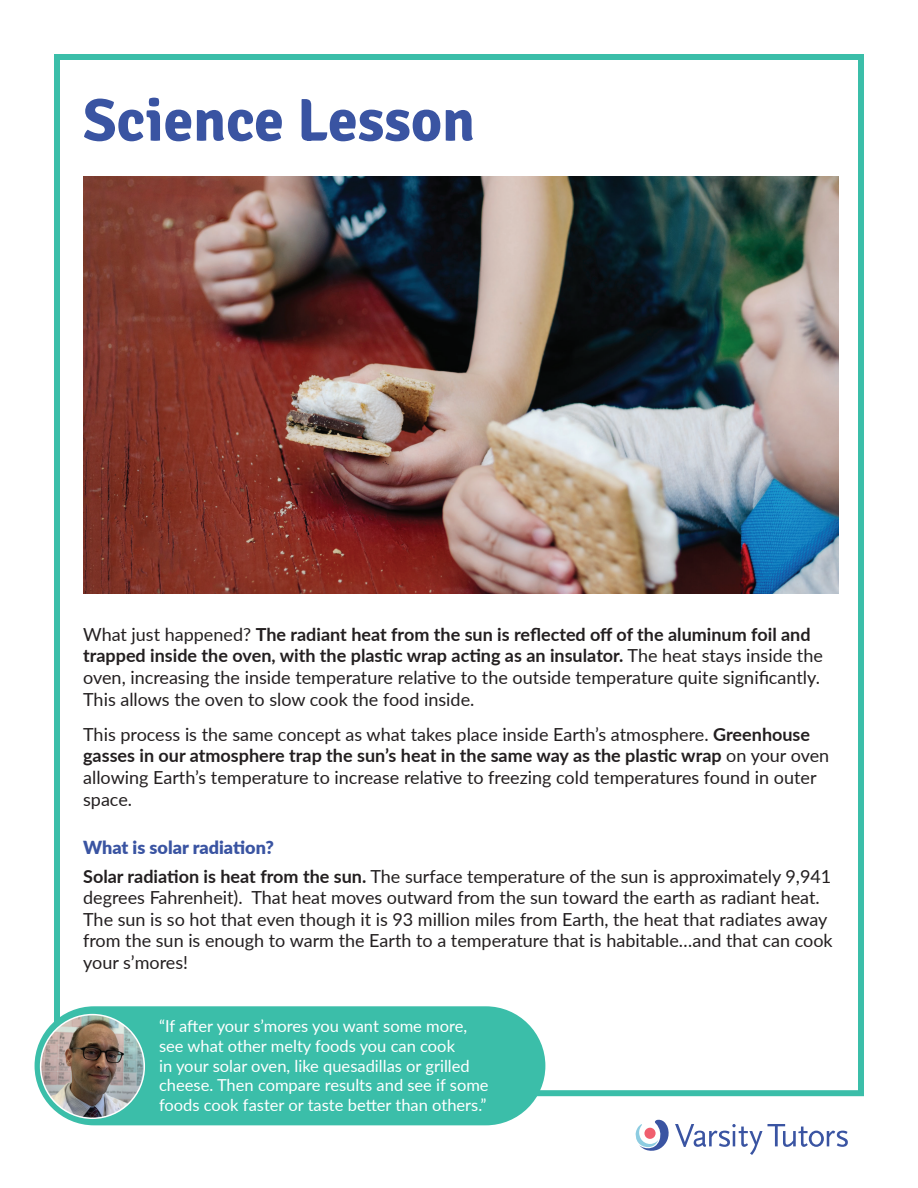
<style>
.page{position:relative;width:918px;height:1188px;background:#fff}
.page>*{position:absolute;margin:0;border:0;box-sizing:border-box;transform-origin:0 0}
.t1{font:700 60px "Signika";color:#3a54a2}
.t2{font:18px/21.6px "Lato";color:#231f20}
.t3{font:16.5px/19.8px "Lato";color:#fff}
.s1{font-weight:700}
.s2{font-weight:900;color:#3a54a2}
</style>
<div class="page">
<div style="left:54px;top:54px;width:810px;height:1042px;border:6px solid #3bbea9"></div>
<svg style="left:636px;top:1120px;width:33px;height:31px"></svg>
<svg style="left:675px;top:1124px;width:173px;height:31px"></svg>
<div style="left:35px;top:1006px;width:510px;height:119px;background:#3bbea9;border-radius:60px"></div>
<img style="left:41px;top:1015px;width:103px;height:103px;border-radius:52px">
<div style="left:40px;top:1014px;width:105px;height:105px;border:2px solid #fff;border-radius:50%"></div>
<img style="left:83px;top:176px;width:755px;height:418px">
<h1 class="t1" style="left:83px;top:77px;width:393px">Science Lesson</h1>
<p class="t2" style="left:83px;top:623px;width:741px">What just happened? <span class="s1">The radiant heat from the sun is reflected off of the aluminum foil and trapped inside the oven, with the plastic wrap acting as an insulator.</span> The heat stays inside the oven, increasing the inside temperature relative to the outside temperature quite significantly.<br>This allows the oven to slow cook the food inside.</p>
<p class="t2" style="left:83px;top:723px;width:748px">This process is the same concept as what takes place inside Earth’s atmosphere. <span class="s1">Greenhouse gasses in our atmosphere trap the sun’s heat in the same way as the plastic wrap</span> on your oven allowing Earth’s temperature to increase relative to freezing cold temperatures found in outer space.</p>
<p class="t2" style="left:83px;top:833px;width:750px;line-height:28.3px"><span class="s2">What is solar radiation?<br></span><span class="s1">Solar radiation is heat from the sun.</span> The surface temperature of the sun is approximately 9,941</p>
<p class="t2" style="left:83px;top:886px;width:751px">degrees Fahrenheit). That heat moves outward from the sun toward the earth as radiant heat.<br>The sun is so hot that even though it is 93 million miles from Earth, the heat that radiates away from the sun is enough to warm the Earth to a temperature that is habitable…and that can cook your s’mores!</p>
<p class="t3" style="left:159px;top:1015px;width:331px">“If after your s’mores you want some more, see what other melty foods you can cook<br>in your solar oven, like quesadillas or grilled cheese. Then compare results and see if some foods cook faster or taste better than others.”</p>
</div>
